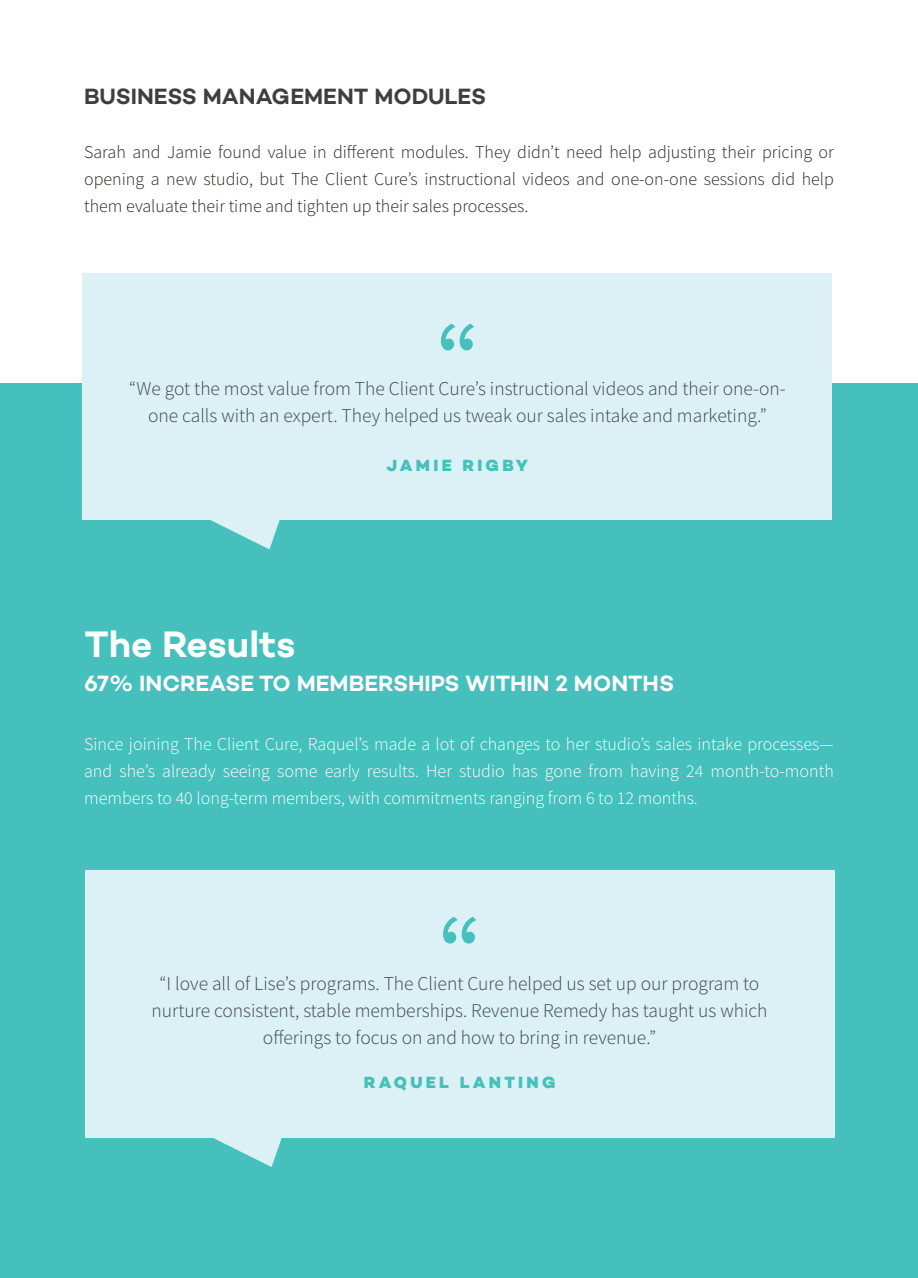
<style>
.page{position:relative;width:918px;height:1278px;background:#fff}
.page>*{position:absolute;margin:0;border:0;box-sizing:border-box;transform-origin:0 0}
.Style_de_paragraphe{font:300 120px "Work Sans";color:#45c0bc}
.t1{font:600 37.5px "Campton";color:#fff}
.t2{font:600 22.5px "Campton";color:#fff}
.t3{font:600 22.5px "Campton";color:#3e3e3f}
.Style_de_paragraphe-2{font:300 19.5px/27px "Source Sans Pro";color:#3c454d;text-align:center}
.Style_de_paragraphe-3{font:300 18px/27px "Source Sans Pro";color:#fff;text-align:justify}
.Style_de_paragraphe-4{font:300 18px/27px "Source Sans Pro";color:#252822;text-align:justify}
.Style_de_paragraphe-5{font:800 16.5px "Campton";letter-spacing:.2em;color:#45c0bc}
</style>
<div class="page">
<div style="left:0;top:383px;width:918px;height:894px;background:#45c0bc"></div>
<div style="left:82px;top:274px;width:750px;height:246px;background:#dcf1f5"></div>
<div style="left:85px;top:870px;width:749px;height:267px;background:#dcf1f5"></div>
<svg style="left:210px;top:520px;width:70px;height:29px"></svg>
<svg style="left:206px;top:1137px;width:77px;height:29px"></svg>
<p class="t3" style="left:84px;top:82px;width:404px">BUSINESS MANAGEMENT MODULES</p>
<p class="Style_de_paragraphe-4" style="left:84px;top:139px;width:751px">Sarah and Jamie found value in different modules. They didn’t need help adjusting their pricing or opening a new studio, but The Client Cure’s instructional videos and one-on-one sessions did help them evaluate their time and tighten up their sales processes.</p>
<p class="Style_de_paragraphe" style="left:435px;top:295px;width:47px">“</p>
<p class="Style_de_paragraphe-2" style="left:129px;top:375px;width:658px">“We got the most value from The Client Cure’s instructional videos and their one-on&shy;one calls with an expert. They helped us tweak our sales intake and marketing.”</p>
<p class="Style_de_paragraphe-5" style="left:387px;top:455px;width:143px">JAMIE RIGBY</p>
<p class="t1" style="left:85px;top:620px;width:212px">The Results</p>
<p class="t2" style="left:84px;top:669px;width:592px">67% INCREASE TO MEMBERSHIPS WITHIN 2 MONTHS</p>
<p class="Style_de_paragraphe-3" style="left:84px;top:730px;width:751px">Since joining The Client Cure, Raquel’s made a lot of changes to her studio’s sales intake processes— and she’s already seeing some early results. Her studio has gone from having 24 month-to-month members to 40 long-term members, with commitments ranging from 6 to 12 months.</p>
<p class="Style_de_paragraphe" style="left:437px;top:888px;width:47px">“</p>
<p class="Style_de_paragraphe-2" style="left:151px;top:970px;width:618px">“I love all of Lise’s programs. The Client Cure helped us set up our program to nurture consistent, stable memberships. Revenue Remedy has taught us which offerings to focus on and how to bring in revenue.”</p>
<p class="Style_de_paragraphe-5" style="left:364px;top:1071px;width:193px">RAQUEL LANTING</p>
</div>
